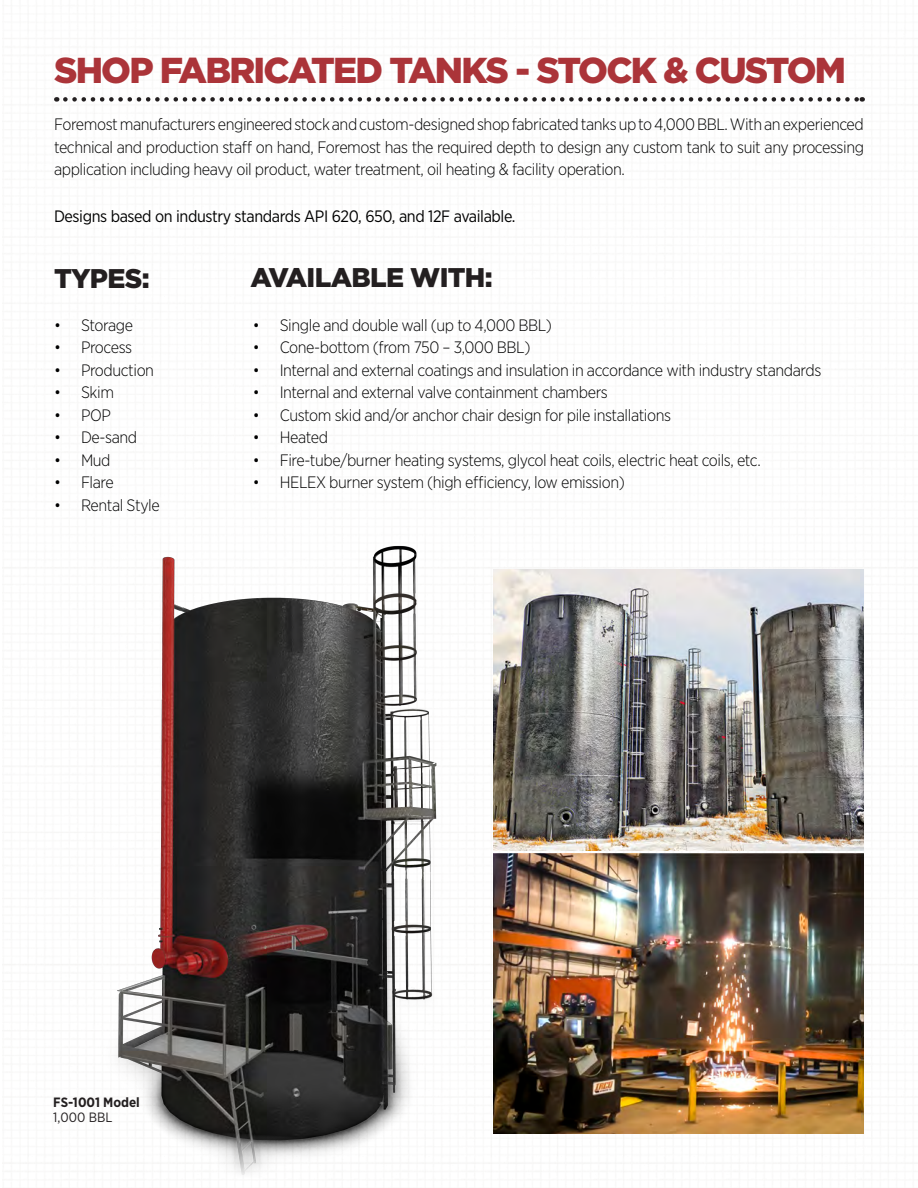
<style>
.page{position:relative;width:918px;height:1188px;background:#fff}
.page>*{position:absolute;margin:0;border:0;box-sizing:border-box;transform-origin:0 0}
.t1{font:900 36px "Gotham";letter-spacing:-.05em;color:#ab3439}
.t2{font:900 27px "Gotham";letter-spacing:-.025em;color:#231f20}
.Paragraph_Style_3{font:300 16.5px/22.5px "Gotham Narrow";letter-spacing:-.025em;color:#000;text-align:justify}
.Paragraph_Style_3-2{font:16.5px "Gotham Narrow";letter-spacing:-.025em;color:#000}
.t3{font:700 13.5px "Gotham Narrow";color:#231f20}
.t4{font:13.5px "Gotham Narrow";color:#231f20}
</style>
<div class="page">
<svg style="left:65px;top:97px;width:798px;height:5px"></svg>
<img style="left:494px;top:854px;width:370px;height:280px">
<img style="left:494px;top:570px;width:370px;height:280px">
<img style="left:86px;top:501px;width:373px;height:674px">
<p class="t1" style="left:54px;top:45px;width:794px">SHOP FABRICATED TANKS - STOCK &amp; CUSTOM</p>
<p class="Paragraph_Style_3" style="left:54px;top:113px;width:812px">Foremost manufacturers engineered stock and custom-designed shop fabricated tanks up to 4,000 BBL. With an experienced technical and production staff on hand, Foremost has the required depth to design any custom tank to suit any processing application including heavy oil product, water treatment, oil heating &amp; facility operation.</p>
<p class="Paragraph_Style_3-2" style="left:54px;top:206px;width:463px">Designs based on industry standards API 620, 650, and 12F available.</p>
<p class="t2" style="left:54px;top:260px;width:97px">TYPES:</p>
<p class="t2" style="left:251px;top:259px;width:244px">AVAILABLE WITH:</p>
<p class="Paragraph_Style_3" style="left:54px;top:314px;width:81px">• Storage</p>
<p class="Paragraph_Style_3" style="left:54px;top:336px;width:80px">• Process</p>
<p class="Paragraph_Style_3" style="left:54px;top:359px;width:102px">• Production</p>
<p class="Paragraph_Style_3" style="left:54px;top:381px;width:62px">• Skim</p>
<p class="Paragraph_Style_3" style="left:54px;top:404px;width:58px">• POP</p>
<p class="Paragraph_Style_3" style="left:54px;top:426px;width:85px">• De-sand</p>
<p class="Paragraph_Style_3" style="left:54px;top:449px;width:58px">• Mud</p>
<p class="Paragraph_Style_3" style="left:54px;top:471px;width:61px">• Flare</p>
<p class="Paragraph_Style_3" style="left:54px;top:494px;width:107px">• Rental Style</p>
<p class="Paragraph_Style_3" style="left:253px;top:314px;width:301px">• Single and double wall (up to 4,000 BBL)</p>
<p class="Paragraph_Style_3" style="left:253px;top:336px;width:279px">• Cone-bottom (from 750 – 3,000 BBL)</p>
<p class="Paragraph_Style_3" style="left:253px;top:359px;width:570px">• Internal and external coatings and insulation in accordance with industry standards</p>
<p class="Paragraph_Style_3" style="left:253px;top:381px;width:357px">• Internal and external valve containment chambers</p>
<p class="Paragraph_Style_3" style="left:253px;top:404px;width:420px">• Custom skid and/or anchor chair design for pile installations</p>
<p class="Paragraph_Style_3" style="left:253px;top:426px;width:77px">• Heated</p>
<p class="Paragraph_Style_3" style="left:253px;top:449px;width:510px">• Fire-tube/burner heating systems, glycol heat coils, electric heat coils, etc.</p>
<p class="Paragraph_Style_3" style="left:253px;top:471px;width:374px">• HELEX burner system (high efficiency, low emission)</p>
<p class="t3" style="left:53px;top:1094px;width:88px">FS-1001 Model</p>
<p class="t4" style="left:53px;top:1109px;width:61px">1,000 BBL</p>
</div>
